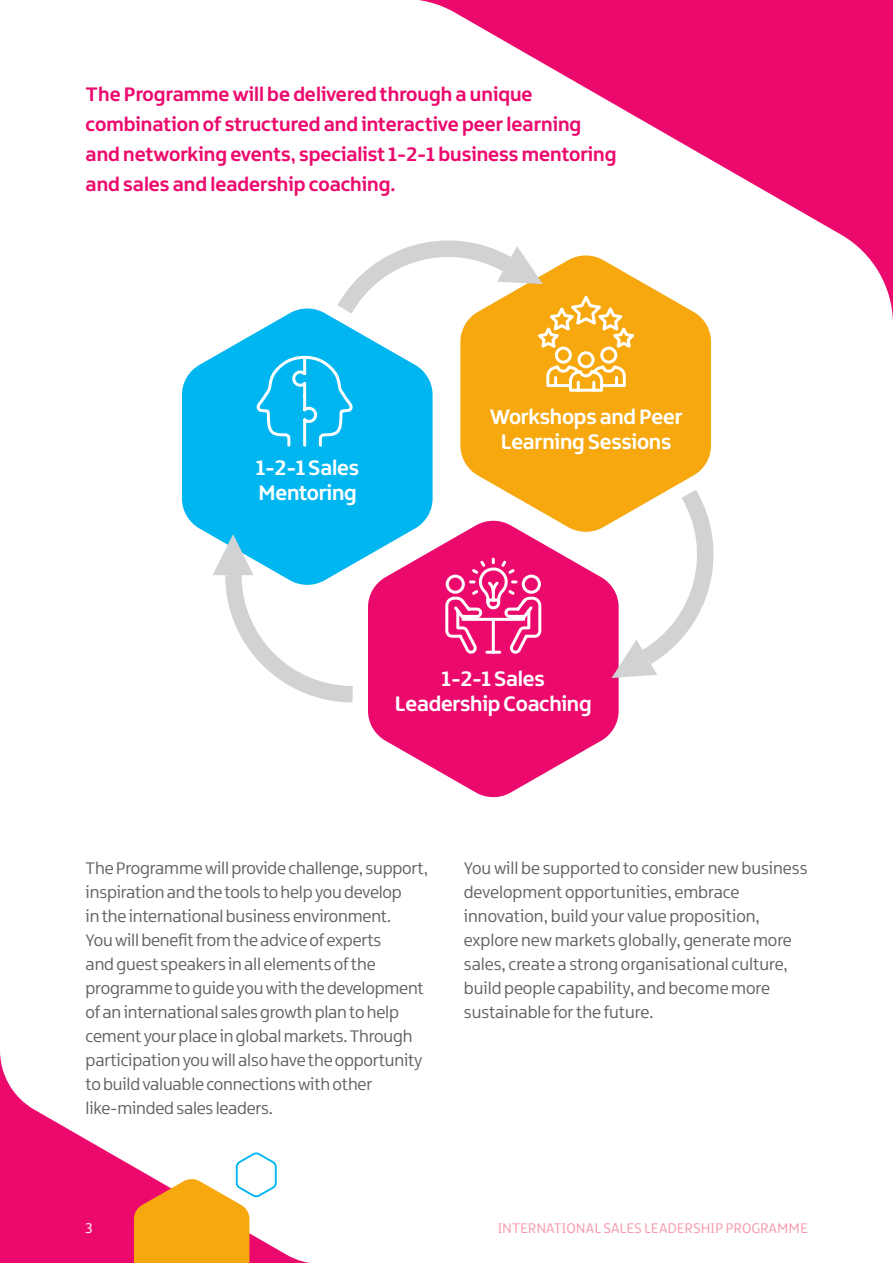
<style>
.page{position:relative;width:893px;height:1263px;background:#fff}
.page>*{position:absolute;margin:0;border:0;box-sizing:border-box;transform-origin:0 0}
.t1{font:700 22.5px/25.5px "Northern Ireland";letter-spacing:-.01em;color:#fff;text-align:center}
.t2{font:700 21px/30px "Northern Ireland";color:#ec096d}
.t3{font:18px/24px "Northern Ireland";letter-spacing:-.01em;color:#636366}
.t4{font:15px "Northern Ireland";color:#f598aa}
.t5{font:15px "Northern Ireland";color:#fff}
</style>
<div class="page">
<svg style="left:182px;top:333px;width:251px;height:204px;background:#11bbf1"></svg>
<svg style="left:368px;top:519px;width:251px;height:279px;fill:#ec096d"></svg>
<svg style="left:460px;top:324px;width:251px;height:209px;fill:#f6a80e"></svg>
<svg style="left:213px;top:534px;width:156px;height:177px"></svg>
<svg style="left:611px;top:471px;width:103px;height:208px"></svg>
<svg style="left:419px;top:0;width:474px;height:324px"></svg>
<svg style="left:0;top:1053px;width:310px;height:210px"></svg>
<svg style="left:134px;top:1150px;width:144px;height:113px"></svg>
<svg style="left:255px;top:232px;width:384px;height:216px"></svg>
<svg style="left:444px;top:556px;width:99px;height:99px"></svg>
<p class="t2" style="left:86px;top:78px;width:532px">The Programme will be delivered through a unique combination of structured and interactive peer learning and networking events, specialist 1-2-1 business mentoring and sales and leadership coaching.</p>
<p class="t1" style="left:256px;top:454px;width:104px;text-align:left">1-2-1 Sales<br>Mentoring</p>
<p class="t1" style="left:489px;top:403px;width:195px">Workshops and Peer<br>Learning Sessions</p>
<p class="t1" style="left:395px;top:665px;width:198px">1-2-1 Sales<br>Leadership Coaching</p>
<p class="t3" style="left:86px;top:857px;width:344px">The Programme will provide challenge, support, inspiration and the tools to help you develop<br>in the international business environment.<br>You will benefit from the advice of experts<br>and guest speakers in all elements of the programme to guide you with the development of an international sales growth plan to help cement your place in global markets. Through participation you will also have the opportunity to build valuable connections with other like-minded sales leaders.</p>
<p class="t3" style="left:464px;top:857px;width:345px">You will be supported to consider new business development opportunities, embrace innovation, build your value proposition, explore new markets globally, generate more sales, create a strong organisational culture, build people capability, and become more sustainable for the future.</p>
<p class="t5" style="left:85px;top:1220px;width:9px">3</p>
<p class="t4" style="left:498px;top:1220px;width:312px">INTERNATIONAL SALES LEADERSHIP PROGRAMME</p>
</div>
